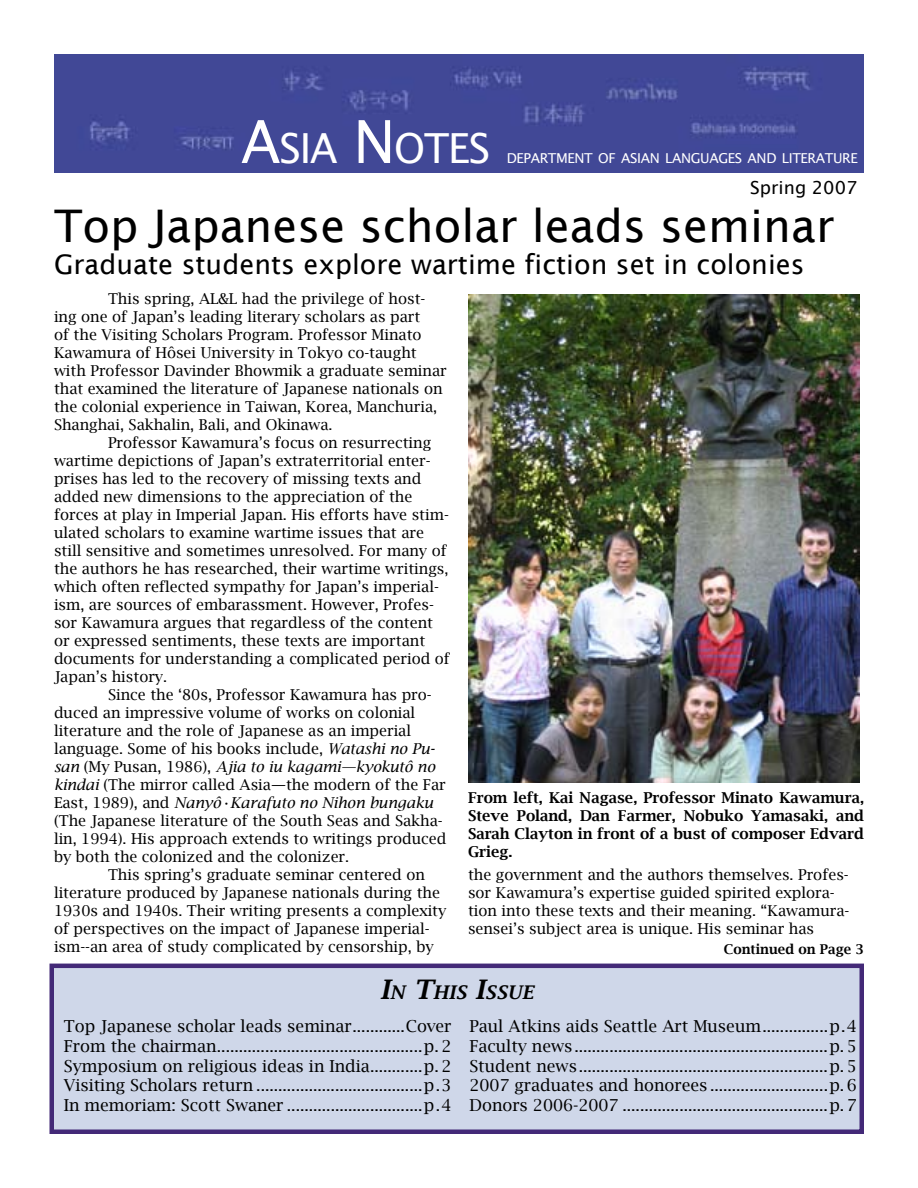
<style>
.page{position:relative;width:918px;height:1188px;background:#fff}
.page>*{position:absolute;margin:0;border:0;box-sizing:border-box;transform-origin:0 0}
.t1{font:45px "Lucida Sans";color:#000}
.t2{font:41.55px "Lucida Sans";letter-spacing:-.03em;color:#fff;scale:.96 1}
.t3{font:27px "Lucida Sans";color:#000}
.t4{font:italic 600 18.9px "Lucida Bright";color:#000}
.t5{font:18px "Lucida Sans";color:#000}
.t6{font:16.5px/19.8px "Lucida Bright";color:#000;text-align:justify}
.t7{font:15px/18px "Lucida Bright";color:#000}
.t8{font:600 15px/18px "Lucida Bright";color:#000;text-align:justify}
.t9{font:13.65px "Lucida Sans";letter-spacing:-.03em;color:#fff}
.t10{font:600 13.5px "Lucida Bright";color:#000}
.s1{font-size:59.25px}
.s2{font-style:italic}
.s3{font-size:27px}
</style>
<div class="page">
<div style="left:52px;top:966px;width:810px;height:166px;background:#cfd7e9"></div>
<div style="left:50px;top:964px;width:814px;height:170px;border:4px solid #432977"></div>
<img style="left:468px;top:294px;width:392px;height:489px">
<div style="left:54px;top:54px;width:810px;height:118px;background:#414896"></div>
<h2 class="t2" style="left:241px;top:124px;width:261px"><span class="s1">A</span>SIA <span class="s1">N</span>OTES</h2>
<p class="t9" style="left:507px;top:150px;width:353px">DEPARTMENT OF ASIAN LAN GUAGES AN D LITERATURE</p>
<p class="t5" style="left:750px;top:177px;width:109px">Spring 2007</p>
<h1 class="t1" style="left:54px;top:200px;width:782px">Top Japanese scholar leads seminar</h1>
<h3 class="t3" style="left:54px;top:249px;width:752px">Graduate students explore wartime fiction set in colonies</h3>
<p class="t7" style="left:54px;top:290px;width:394px;text-indent:54px">This spring, AL&amp;L had the privilege of host&shy;ing one of Japan’s leading literary scholars as part<br>of the Visiting Scholars Program. Professor Minato Kawamura of Hôsei University in Tokyo co-taught with Professor Davinder Bhowmik a graduate seminar that examined the literature of Japanese nationals on the colonial experience in Taiwan, Korea, Manchuria, Shanghai, Sakhalin, Bali, and Okinawa.</p>
<p class="t7" style="left:54px;top:434px;width:397px;text-indent:54px">Professor Kawamura’s focus on resurrecting wartime depictions of Japan’s extraterritorial enter&shy;prises has led to the recovery of missing texts and added new dimensions to the appreciation of the forces at play in Imperial Japan. His efforts have stim&shy;ulated scholars to examine wartime issues that are still sensitive and sometimes unresolved. For many of the authors he has researched, their wartime writings, which often reflected sympathy for Japan’s imperial&shy;ism, are sources of embarassment. However, Profes&shy;sor Kawamura argues that regardless of the content or expressed sentiments, these texts are important documents for understanding a complicated period of Japan’s history.</p>
<p class="t7" style="left:54px;top:686px;width:394px;text-indent:54px">Since the ‘80s, Professor Kawamura has pro&shy;duced an impressive volume of works on colonial literature and the role of Japanese as an imperial language. Some of his books include, <span class="s2">Watashi no Pu&shy;san</span> (My Pusan, 1986), <span class="s2">Ajia to iu kagami—kyokutô no kindai</span> (The mirror called Asia—the modern of the Far East, 1989), and <span class="s2">Nanyô•Karafuto no Nihon bungaku </span>(The Japanese literature of the South Seas and Sakha&shy;lin, 1994). His approach extends to writings produced by both the colonized and the colonizer.</p>
<p class="t7" style="left:54px;top:866px;width:394px;text-indent:54px">This spring’s graduate seminar centered on literature produced by Japanese nationals during the 1930s and 1940s. Their writing presents a complexity of perspectives on the impact of Japanese imperial&shy;ism--an area of study complicated by censorship, by</p>
<p class="t8" style="left:468px;top:789px;width:398px">From left, Kai Nagase, Professor Minato Kawamura, Steve Poland, Dan Farmer, Nobuko Yamasaki, and Sarah Clayton in front of a bust of composer Edvard Grieg.</p>
<p class="t7" style="left:468px;top:866px;width:383px">the government and the authors themselves. Profes&shy;sor Kawamura’s expertise guided spirited explora&shy;tion into these texts and their meaning. “Kawamura&shy;sensei’s subject area is unique. His seminar has</p>
<p class="t10" style="left:724px;top:942px;width:142px">Continued on Page 3</p>
<p class="t4" style="left:380px;top:981px;width:155px"><span class="s3">I</span>N <span class="s3">T</span>HIS <span class="s3">I</span>SSUE</p>
<p class="t6" style="left:64px;top:1016px;width:389px">Top Japanese scholar leads seminar............Cover From the chairman...............................................p. 2<br>Symposium on religious ideas in India............p. 2<br>Visiting Scholars return ......................................p.3<br>In memoriam: Scott Swaner ...............................p.4</p>
<p class="t6" style="left:469px;top:1016px;width:389px">Paul Atkins aids Seattle Art Museum...............p.4<br>Faculty news..........................................................p. 5<br>Student news.........................................................p. 5<br>2007 graduates and honorees ...........................p. 6<br>Donors 2006-2007 ...............................................p. 7</p>
</div>
